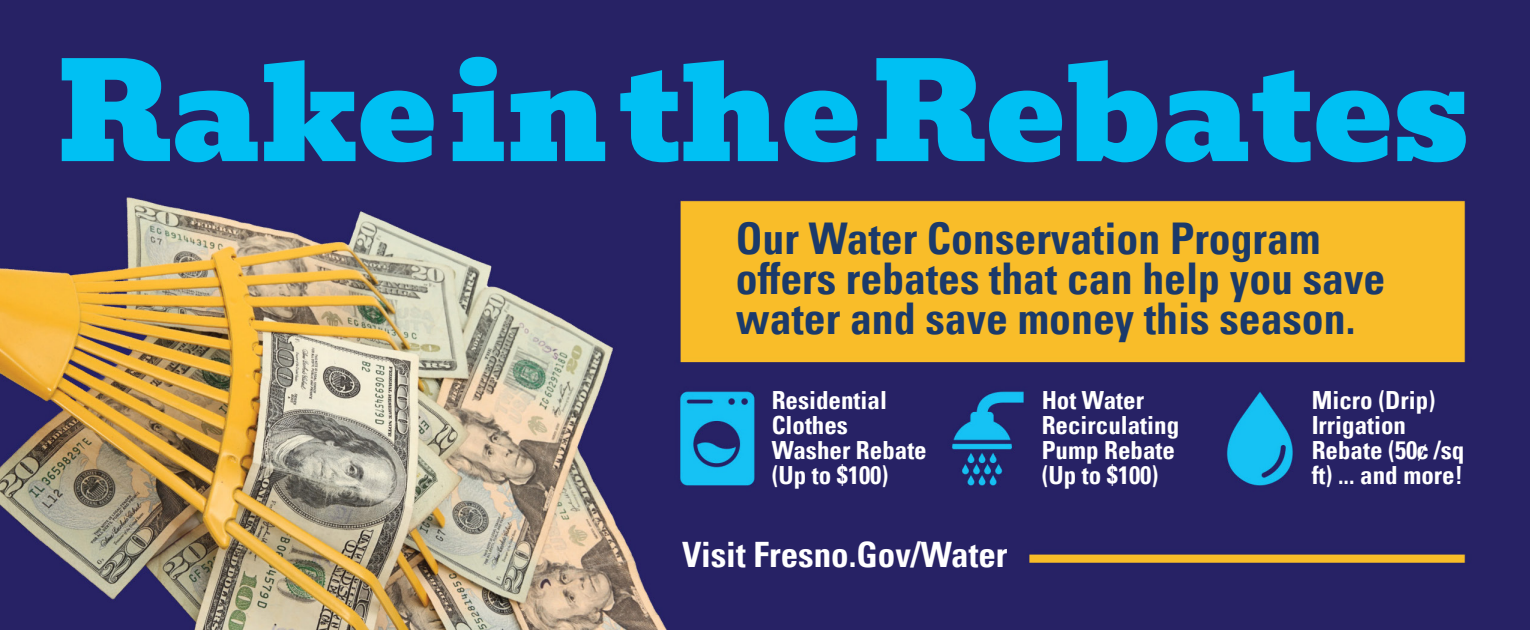
<style>
.page{position:relative;width:1530px;height:630px;background:#fff}
.page>*{position:absolute;margin:0;border:0;box-sizing:border-box;transform-origin:0 0}
.t1{font:132.5px "Bevan";color:#00c0f3}
.P1{font:700 condensed 43.75px/40px "Univers LT Pro";color:#1b3a6a}
.P5{font:700 condensed 35px "Univers LT Pro";color:#fff}
.P4{font:700 condensed 25px/25px "Univers LT Pro";color:#fff}
.P3{font:700 condensed 25px/25px "Univers LT Pro";color:#fff}
.P2{font:700 condensed 25px/25px "Univers LT Pro";color:#fff}
</style>
<div class="page">
<img style="left:0;top:0;width:1530px;height:630px">
<h1 class="t1" style="left:58px;top:1px;width:1413px">Rake in the Rebates</h1>
<p class="P1" style="left:736px;top:218px;width:651px">Our Water Conservation Program offers rebates that can help you save water and save money this season.</p>
<p class="P2" style="left:772px;top:387px;width:117px">Residential<br>Clothes</p>
<p class="P2" style="left:772px;top:437px;width:157px">Washer Rebate (Up to $100)</p>
<p class="P5" style="left:682px;top:533px;width:327px">Visit Fresno.Gov/Water</p>
<p class="P3" style="left:1042px;top:387px;width:139px">Hot Water<br>Recirculating<br>Pump Rebate (Up to $100)</p>
<p class="P4" style="left:1312px;top:387px;width:125px">Micro (Drip)</p>
<p class="P4" style="left:1312px;top:412px;width:96px">Irrigation</p>
<p class="P4" style="left:1312px;top:437px;width:154px">Rebate (50¢ /sq ft) ... and more!</p>
</div>
